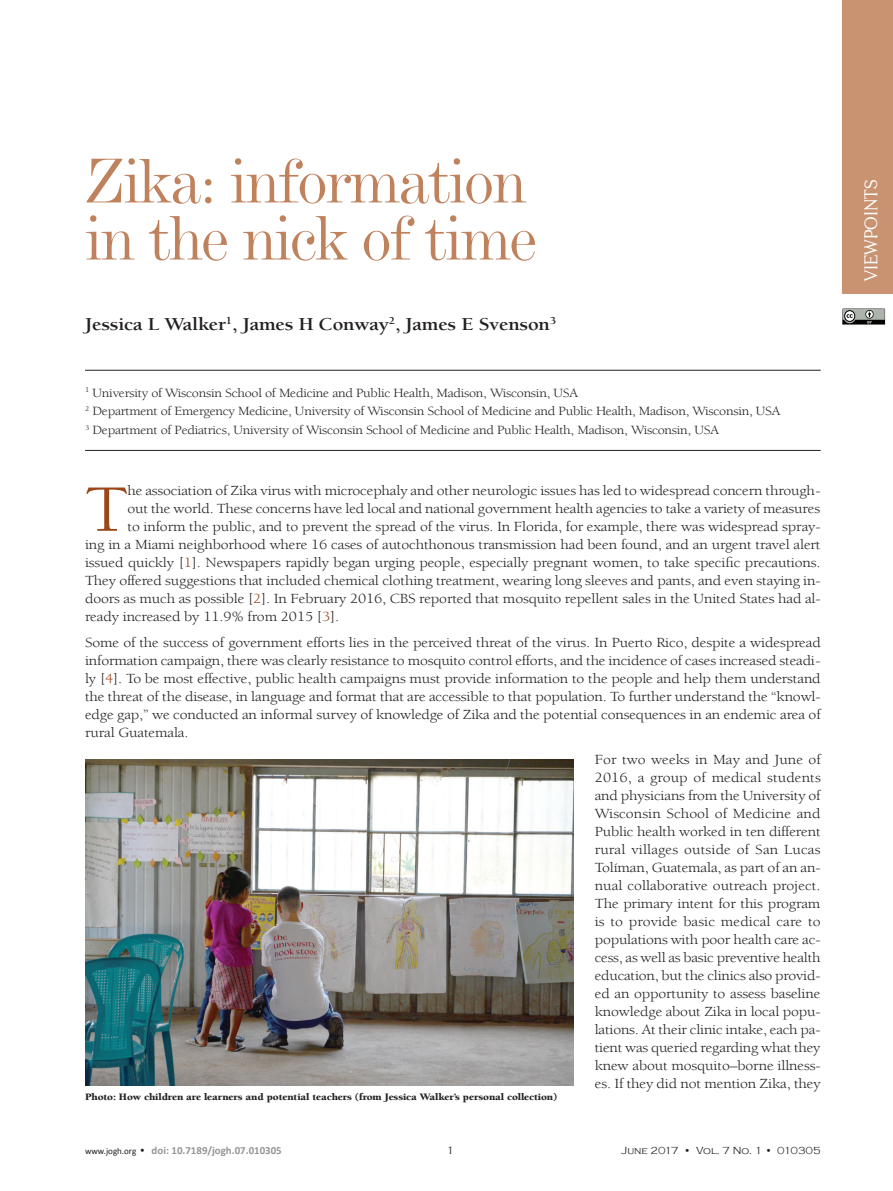
<style>
.page{position:relative;width:893px;height:1191px;background:#fff}
.page>*{position:absolute;margin:0;border:0;box-sizing:border-box;transform-origin:0 0}
.t1{font:68.1px "Berkeley Std";color:#9d4718;scale:1.11 1}
.t2{font:66px/57px "De Vinne BT";letter-spacing:-.03em;color:#bf825d}
.t3{font:700 18.6px "Berkeley Std";letter-spacing:-.01em;color:#231f20;scale:1.11 1}
.t4{font:18px "Centabel";color:#fff}
.t5{font:14.25px/18px "Berkeley Std";letter-spacing:-.01em;color:#231f20;text-align:justify;scale:1.11 1}
.t6{font:12.9px/18.6px "Berkeley Std";letter-spacing:-.02em;color:#231f20;scale:1.11 1}
.t7{font:700 10.95px "Calibri";color:#939598}
.t8{font:300 10.95px "Copperplate Gothic";color:#231f20}
.t9{font:300 10.5px "Copperplate Gothic";color:#231f20}
.t10{font:900 10.05px "Berkeley Std";letter-spacing:-.01em;color:#231f20;scale:1.11 1}
.s1{color:#9d4718}
.s2{font-weight:400;font-size:9px;color:#231f20}
.s3{font-family:"Copperplate Gothic";font-weight:300;color:#231f20}
</style>
<div class="page">
<div style="left:842px;top:0;width:51px;height:293px;background:#c99270"></div>
<svg style="left:842px;top:309px;width:43px;height:15px"></svg>
<hr style="left:85px;top:370px;width:736px;height:1px;background:#231f20">
<hr style="left:85px;top:450px;width:736px;height:1px;background:#231f20">
<img style="left:85px;top:759px;width:488px;height:326px">
<h2 class="t2" style="left:85px;top:151px;width:453px">Zika: information in the nick of time</h2>
<h3 class="t3" style="left:85px;top:314px;width:426px">Jessica L Walker<sup>1</sup>, James H Conway<sup>2</sup>, James E Svenson<sup>3</sup></h3>
<p class="t6" style="left:85px;top:383px;width:628px"><sup>1</sup> University of Wisconsin School of Medicine and Public Health, Madison, Wisconsin, USA<br><sup>2</sup> Department of Emergency Medicine, University of Wisconsin School of Medicine and Public Health, Madison, Wisconsin, USA<br><sup>3</sup> Department of Pediatrics, University of Wisconsin School of Medicine and Public Health, Madison, Wisconsin, USA</p>
<h1 class="t1" style="left:85px;top:473px;width:40px">T</h1>
<p class="t5" style="left:127px;top:481px;width:626px">he association of Zika virus with microcephaly and other neurologic issues has led to widespread concern through-</p>
<p class="t5" style="left:127px;top:499px;width:625px">out the world. These concerns have led local and national government health agencies to take a variety of measures</p>
<p class="t5" style="left:127px;top:517px;width:626px">to inform the public, and to prevent the spread of the virus. In Florida, for example, there was widespread spray-</p>
<p class="t5" style="left:85px;top:535px;width:664px">ing in a Miami neighborhood where 16 cases of autochthonous transmission had been found, and an urgent travel alert</p>
<p class="t5" style="left:85px;top:553px;width:664px">issued quickly [<span class="s1">1</span>]. Newspapers rapidly began urging people, especially pregnant women, to take specific precautions.</p>
<p class="t5" style="left:85px;top:571px;width:664px">They offered suggestions that included chemical clothing treatment, wearing long sleeves and pants, and even staying in-</p>
<p class="t5" style="left:85px;top:589px;width:664px">doors as much as possible [<span class="s1">2</span>]. In February 2016, CBS reported that mosquito repellent sales in the United States had al-</p>
<p class="t5" style="left:85px;top:607px;width:230px">ready increased by 11.9% from 2015 [<span class="s1">3</span>].</p>
<p class="t5" style="left:85px;top:634px;width:664px">Some of the success of government efforts lies in the perceived threat of the virus. In Puerto Rico, despite a widespread information campaign, there was clearly resistance to mosquito control efforts, and the incidence of cases increased steadi&shy;ly [<span class="s1">4</span>]. To be most effective, public health campaigns must provide information to the people and help them understand the threat of the disease, in language and format that are accessible to that population. To further understand the “knowl&shy;edge gap,” we conducted an informal survey of knowledge of Zika and the potential consequences in an endemic area of rural Guatemala.</p>
<p class="t5" style="left:595px;top:750px;width:205px">For two weeks in May and June of 2016, a group of medical students and physicians from the University of Wisconsin School of Medicine and Public health worked in ten different rural villages outside of San Lucas Tolíman, Guatemala, as part of an an&shy;nual collaborative outreach project.<br>The primary intent for this program is to provide basic medical care to populations with poor health care ac&shy;cess, as well as basic preventive health education, but the clinics also provid&shy;ed an opportunity to assess baseline knowledge about Zika in local popu&shy;lations. At their clinic intake, each pa&shy;tient was queried regarding what they knew about mosquito–borne illness&shy;es. If they did not mention Zika, they</p>
<p class="t10" style="left:85px;top:1091px;width:427px">Photo: How children are learners and potential teachers (from Jessica Walker’s personal collection)</p>
<p class="t7" style="left:85px;top:1143px;width:198px"><span class="s2">www.jogh.org</span> <span class="s3">•</span> doi: 10.7189/jogh.07.010305</p>
<p class="t8" style="left:447px;top:1144px;width:9px">1</p>
<p class="t9" style="left:621px;top:1144px;width:201px">June 2017 • Vol. 7 No. 1 • 010305</p>
<p class="t4" style="left:860px;top:281px;width:103px;rotate:-90deg">VIEWPOINTS</p>
</div>
